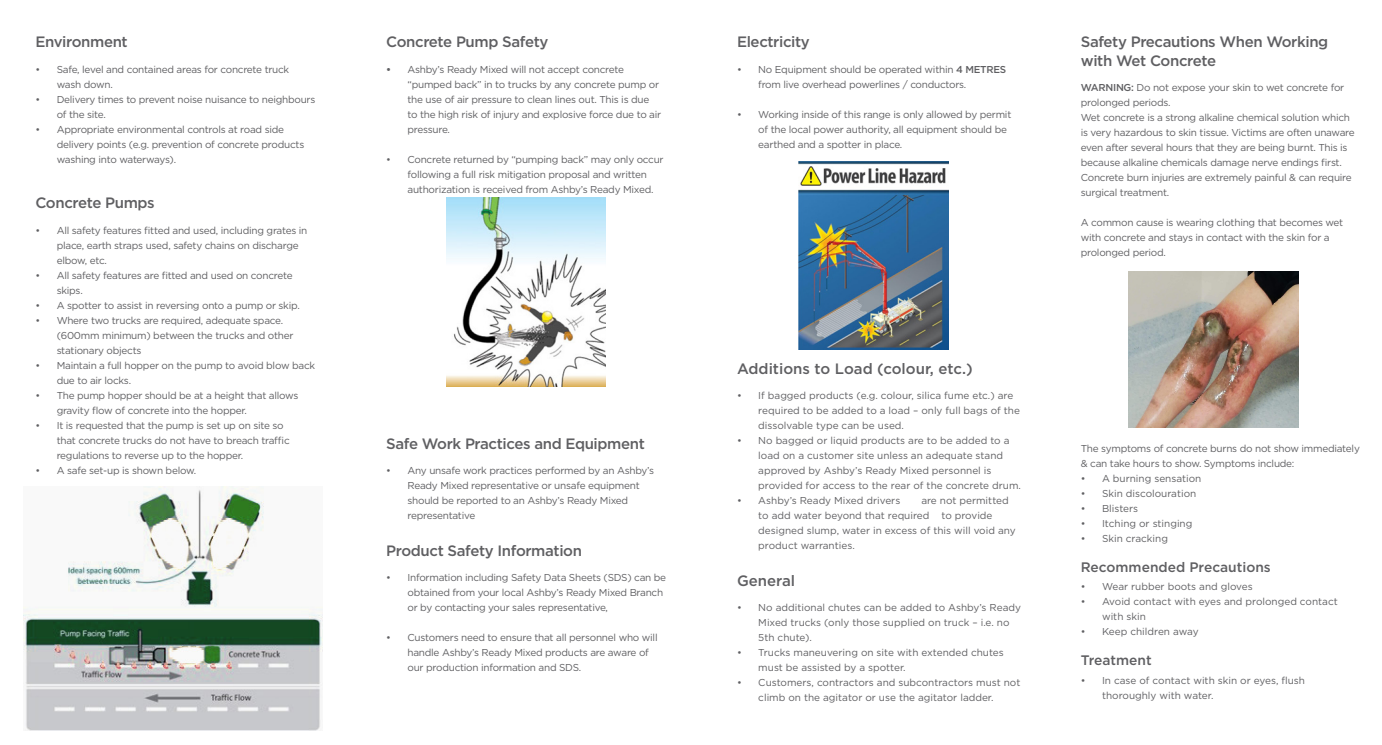
<style>
.page{position:relative;width:1382px;height:745px;background:#fff}
.page>*{position:absolute;margin:0;border:0;box-sizing:border-box;transform-origin:0 0}
.t1{font:500 15px/18px "Gotham";letter-spacing:-.025em;color:#5f5f62}
.t2{font:500 15px "Gotham";color:#5f5f62}
.t3{font:500 13.75px "Gotham";color:#5f5f62}
.t4{font:10px/15px "Gotham";letter-spacing:-.025em;color:#5f5f62}
.t5{font:10px/15px "Gotham";color:#5f5f62}
.s1{font-weight:700}
.s2{font-weight:500}
</style>
<div class="page">
<img style="left:798px;top:161px;width:150px;height:188px">
<img style="left:447px;top:197px;width:159px;height:189px">
<img style="left:1128px;top:271px;width:171px;height:156px">
<img style="left:23px;top:486px;width:299px;height:244px">
<p class="t1" style="left:35px;top:33px;width:94px">Environment</p>
<p class="t4" style="left:57px;top:62px;width:234px;text-indent:-21px">• Safe, level and contained areas for concrete truck wash down.</p>
<p class="t4" style="left:57px;top:92px;width:260px;text-indent:-21px">• Delivery times to prevent noise nuisance to neighbours of the site.</p>
<p class="t4" style="left:57px;top:122px;width:249px;text-indent:-21px">• Appropriate environmental controls at road side delivery points (e.g. prevention of concrete products washing into waterways).</p>
<p class="t1" style="left:35px;top:194px;width:121px">Concrete Pumps</p>
<p class="t4" style="left:57px;top:222px;width:252px;text-indent:-21px">• All safety features fitted and used, including grates in place, earth straps used, safety chains on discharge elbow, etc.</p>
<p class="t4" style="left:57px;top:267px;width:237px;text-indent:-21px">• All safety features are fitted and used on concrete skips.</p>
<p class="t4" style="left:35px;top:297px;width:266px">• A spotter to assist in reversing onto a pump or skip.</p>
<p class="t4" style="left:57px;top:312px;width:238px;text-indent:-21px">• Where two trucks are required, adequate space. (600mm minimum) between the trucks and other stationary objects</p>
<p class="t4" style="left:57px;top:357px;width:260px;text-indent:-21px">• Maintain a full hopper on the pump to avoid blow back due to air locks.</p>
<p class="t4" style="left:57px;top:387px;width:243px;text-indent:-21px">• The pump hopper should be at a height that allows gravity flow of concrete into the hopper.</p>
<p class="t4" style="left:57px;top:417px;width:235px;text-indent:-21px">• It is requested that the pump is set up on site so that concrete trucks do not have to breach traffic regulations to reverse up to the hopper.</p>
<p class="t4" style="left:35px;top:462px;width:162px">• A safe set-up is shown below.</p>
<p class="t1" style="left:386px;top:33px;width:164px">Concrete Pump Safety</p>
<p class="t4" style="left:407px;top:62px;width:255px;text-indent:-21px"><span class="s1">•</span> Ashby’s Ready Mixed will not accept concrete “pumped back” in to trucks by any concrete pump or the use of air pressure to clean lines out. This is due to the high risk of injury and explosive force due to air pressure.</p>
<p class="t4" style="left:407px;top:152px;width:258px;text-indent:-21px">• Concrete returned by “pumping back” may only occur following a full risk mitigation proposal and written authorization is received from Ashby’s Ready Mixed.</p>
<p class="t1" style="left:386px;top:434px;width:260px">Safe Work Practices and Equipment</p>
<p class="t4" style="left:407px;top:462px;width:248px;text-indent:-21px">• Any unsafe work practices performed by an Ashby’s Ready Mixed representative or unsafe equipment should be reported to an Ashby’s Ready Mixed representative</p>
<p class="t1" style="left:386px;top:540px;width:197px">Product Safety Information</p>
<p class="t4" style="left:407px;top:569px;width:260px;text-indent:-21px">• Information including Safety Data Sheets (SDS) can be obtained from your local Ashby’s Ready Mixed Branch or by contacting your sales representative,</p>
<p class="t4" style="left:407px;top:629px;width:252px;text-indent:-21px">• Customers need to ensure that all personnel who will handle Ashby’s Ready Mixed products are aware of our production information and SDS.</p>
<p class="t1" style="left:737px;top:33px;width:74px">Electricity</p>
<p class="t4" style="left:758px;top:62px;width:249px;text-indent:-21px">• No Equipment should be operated within <span class="s2">4 METRES </span>from live overhead powerlines / conductors.</p>
<p class="t4" style="left:758px;top:107px;width:255px;text-indent:-21px">• Working inside of this range is only allowed by permit of the local power authority, all equipment should be earthed and a spotter in place.</p>
<p class="t2" style="left:737px;top:358px;width:237px">Additions to Load (colour, etc.)</p>
<p class="t5" style="left:758px;top:387px;width:263px;text-indent:-21px">• If bagged products (e.g. colour, silica fume etc.) are required to be added to a load – only full bags of the dissolvable type can be used.</p>
<p class="t5" style="left:758px;top:432px;width:264px;text-indent:-21px">• No bagged or liquid products are to be added to a load on a customer site unless an adequate stand approved by Ashby’s Ready Mixed personnel is provided for access to the rear of the concrete drum.</p>
<p class="t5" style="left:737px;top:492px;width:165px">• Ashby’s Ready Mixed drivers</p>
<p class="t5" style="left:758px;top:492px;width:259px;text-indent:163px">are not permitted to add water beyond that required to provide designed slump, water in excess of this will void any product warranties.</p>
<p class="t2" style="left:737px;top:570px;width:60px">General</p>
<p class="t5" style="left:758px;top:599px;width:264px;text-indent:-21px">• No additional chutes can be added to Ashby’s Ready<br>Mixed trucks (only those supplied on truck – i.e. no<br>5th chute).</p>
<p class="t5" style="left:758px;top:644px;width:247px;text-indent:-21px">• Trucks maneuvering on site with extended chutes must be assisted by a spotter.</p>
<p class="t5" style="left:737px;top:674px;width:285px;text-align:center">• Customers, contractors and subcontractors must not climb on the agitator or use the agitator ladder.</p>
<p class="t1" style="left:1081px;top:33px;width:249px">Safety Precautions When Working with Wet Concrete</p>
<p class="t4" style="left:1081px;top:80px;width:265px"><span class="s2">WARNING:</span> Do not expose your skin to wet concrete for prolonged periods.</p>
<p class="t4" style="left:1081px;top:110px;width:276px">Wet concrete is a strong alkaline chemical solution which is very hazardous to skin tissue. Victims are often unaware even after several hours that they are being burnt. This is because alkaline chemicals damage nerve endings first.<br>Concrete burn injuries are extremely painful &amp; can require surgical treatment.</p>
<p class="t4" style="left:1081px;top:215px;width:264px">A common cause is wearing clothing that becomes wet with concrete and stays in contact with the skin for a prolonged period.</p>
<p class="t4" style="left:1081px;top:440px;width:281px">The symptoms of concrete burns do not show immediately &amp; can take hours to show. Symptoms include:</p>
<p class="t5" style="left:1081px;top:470px;width:122px">• A burning sensation</p>
<p class="t5" style="left:1081px;top:485px;width:117px">• Skin discolouration</p>
<p class="t5" style="left:1081px;top:500px;width:59px">• Blisters</p>
<p class="t5" style="left:1081px;top:515px;width:113px">• Itching or stinging</p>
<p class="t5" style="left:1081px;top:530px;width:89px">• Skin cracking</p>
<p class="t3" style="left:1081px;top:557px;width:192px">Recommended Precautions</p>
<p class="t5" style="left:1081px;top:578px;width:173px">• Wear rubber boots and gloves</p>
<p class="t5" style="left:1102px;top:593px;width:237px;text-indent:-21px">• Avoid contact with eyes and prolonged contact with skin</p>
<p class="t5" style="left:1081px;top:623px;width:119px">• Keep children away</p>
<p class="t3" style="left:1081px;top:651px;width:72px">Treatment</p>
<p class="t5" style="left:1102px;top:672px;width:205px;text-indent:-21px">• In case of contact with skin or eyes, flush thoroughly with water.</p>
</div>
